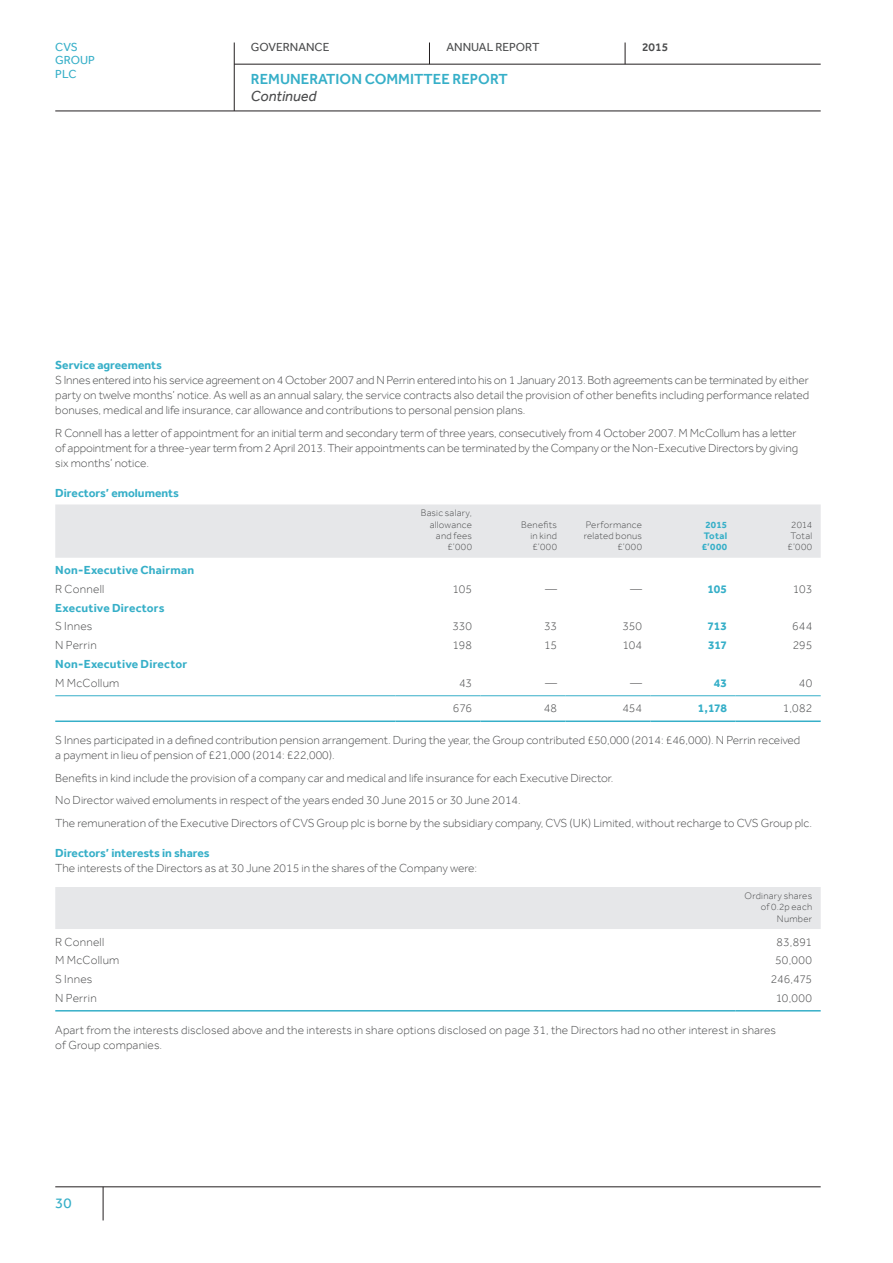
<style>
.page{position:relative;width:893px;height:1263px;background:#fff}
.page>*{position:absolute;margin:0;border:0;box-sizing:border-box;transform-origin:0 0}
.t1{font:500 15px "Effra";color:#36afc8}
.t2{font:italic 15px "Effra";color:#4b4c4d}
.t3{font:15px "Effra";color:#36afc8}
.t4{font:300 12px/15px "Effra";color:#4b4c4d}
.t5{font:700 12px "Effra";color:#36afc8}
.t6{font:300 12px "Effra";letter-spacing:.02em;color:#4b4c4d}
.t7{font:12px "Effra";color:#4b4c4d}
.t8{font:700 12px "Effra";letter-spacing:.02em;color:#36afc8}
.t9{font:12px/13.5px "Effra";color:#36afc8}
.t10{font:500 12px "Effra";color:#4b4c4d}
.t11{font:300 9.75px/11.2px "Effra";letter-spacing:.025em;color:#4b4c4d;text-align:right}
.t12{font:700 9.75px/11.2px "Effra";letter-spacing:.025em;color:#36afc8;text-align:center}
</style>
<div class="page">
<hr style="left:55px;top:111px;width:766px;height:1px;background:#231f20">
<hr style="left:234px;top:64px;width:587px;height:1px;background:#231f20">
<hr style="left:234px;top:43px;width:1px;height:68px;background:#231f20">
<svg style="left:429px;top:43px;width:1px;height:21px"></svg>
<svg style="left:625px;top:43px;width:1px;height:21px"></svg>
<hr style="left:55px;top:1186px;width:766px;height:1px;background:#231f20">
<hr style="left:103px;top:1187px;width:1px;height:33px;background:#231f20">
<div style="left:55px;top:504px;width:766px;height:54px;background:#e6e7e9"></div>
<hr style="left:55px;top:720px;width:340px;height:2px;background:#36afc8">
<hr style="left:395px;top:720px;width:85px;height:2px;background:#36afc8">
<hr style="left:480px;top:720px;width:86px;height:2px;background:#36afc8">
<hr style="left:566px;top:720px;width:85px;height:2px;background:#36afc8">
<hr style="left:651px;top:720px;width:85px;height:2px;background:#36afc8">
<hr style="left:736px;top:720px;width:85px;height:2px;background:#36afc8">
<hr style="left:55px;top:695px;width:340px;height:1px;background:#36afc8">
<hr style="left:395px;top:695px;width:85px;height:1px;background:#36afc8">
<hr style="left:480px;top:695px;width:86px;height:1px;background:#36afc8">
<hr style="left:566px;top:695px;width:85px;height:1px;background:#36afc8">
<hr style="left:651px;top:695px;width:85px;height:1px;background:#36afc8">
<hr style="left:736px;top:695px;width:85px;height:1px;background:#36afc8">
<div style="left:55px;top:887px;width:766px;height:42px;background:#e6e7e9"></div>
<hr style="left:55px;top:1010px;width:681px;height:1px;background:#36afc8">
<hr style="left:736px;top:1010px;width:85px;height:1px;background:#36afc8">
<p class="t9" style="left:55px;top:40px;width:24px">CVS</p>
<p class="t7" style="left:251px;top:40px;width:80px">GOVERNANCE</p>
<p class="t9" style="left:55px;top:53px;width:41px">GROUP<br>PLC</p>
<p class="t7" style="left:446px;top:40px;width:95px">ANNUAL REPORT</p>
<p class="t10" style="left:642px;top:39px;width:28px">2015</p>
<p class="t1" style="left:251px;top:70px;width:258px">REMUNERATION COMMITTEE REPORT</p>
<p class="t2" style="left:251px;top:87px;width:67px">Continued</p>
<p class="t5" style="left:55px;top:358px;width:108px">Service agreements</p>
<p class="t4" style="left:55px;top:373px;width:756px;text-align:justify">S Innes entered into his service agreement on 4 October 2007 and N Perrin entered into his on 1 January 2013. Both agreements can be terminated by either party on twelve months’ notice. As well as an annual salary, the service contracts also detail the provision of other benefits including performance related bonuses, medical and life insurance, car allowance and contributions to personal pension plans.</p>
<p class="t4" style="left:55px;top:425px;width:744px">R Connell has a letter of appointment for an initial term and secondary term of three years, consecutively from 4 October 2007. M McCollum has a letter of appointment for a three-year term from 2 April 2013. Their appointments can be terminated by the Company or the Non-Executive Directors by giving six months’ notice.</p>
<p class="t5" style="left:55px;top:486px;width:125px">Directors’ emoluments</p>
<p class="t11" style="left:421px;top:508px;width:53px">Basic salary, allowance and fees £’000</p>
<p class="t11" style="left:530px;top:519px;width:28px;text-align:justify;text-indent:-9px">Benefits in kind £’000</p>
<p class="t11" style="left:584px;top:519px;width:60px">Performance related bonus £’000</p>
<p class="t12" style="left:702px;top:519px;width:27px">2015<br>Total £’000</p>
<p class="t11" style="left:787px;top:519px;width:26px;text-align:center">2014<br>Total £’000</p>
<p class="t8" style="left:55px;top:563px;width:140px">Non-Executive Chairman</p>
<p class="t6" style="left:55px;top:582px;width:51px">R Connell</p>
<p class="t4" style="left:453px;top:581px;width:21px">105</p>
<p class="t4" style="left:545px;top:581px;width:13px">—</p>
<p class="t4" style="left:630px;top:581px;width:13px">—</p>
<p class="t5" style="left:707px;top:582px;width:21px">105</p>
<p class="t4" style="left:793px;top:581px;width:21px">103</p>
<p class="t5" style="left:55px;top:600px;width:111px">Executive Directors</p>
<p class="t4" style="left:55px;top:619px;width:39px">S Innes</p>
<p class="t4" style="left:452px;top:619px;width:21px">330</p>
<p class="t4" style="left:544px;top:619px;width:14px">33</p>
<p class="t4" style="left:622px;top:619px;width:21px">350</p>
<p class="t5" style="left:707px;top:619px;width:21px">713</p>
<p class="t4" style="left:792px;top:619px;width:21px">644</p>
<p class="t4" style="left:55px;top:638px;width:43px">N Perrin</p>
<p class="t4" style="left:452px;top:638px;width:21px">198</p>
<p class="t4" style="left:544px;top:638px;width:15px">15</p>
<p class="t4" style="left:623px;top:638px;width:21px">104</p>
<p class="t5" style="left:708px;top:638px;width:21px">317</p>
<p class="t4" style="left:793px;top:638px;width:21px">295</p>
<p class="t5" style="left:55px;top:657px;width:133px">Non-Executive Director</p>
<p class="t6" style="left:55px;top:676px;width:66px">M McCollum</p>
<p class="t4" style="left:459px;top:675px;width:14px">43</p>
<p class="t4" style="left:545px;top:675px;width:13px">—</p>
<p class="t4" style="left:630px;top:675px;width:13px">—</p>
<p class="t5" style="left:714px;top:675px;width:15px">43</p>
<p class="t4" style="left:799px;top:675px;width:15px">40</p>
<p class="t4" style="left:453px;top:701px;width:21px">676</p>
<p class="t4" style="left:544px;top:701px;width:15px">48</p>
<p class="t4" style="left:623px;top:701px;width:21px">454</p>
<p class="t5" style="left:698px;top:701px;width:31px">1,178</p>
<p class="t4" style="left:783px;top:701px;width:31px">1,082</p>
<p class="t4" style="left:55px;top:733px;width:747px">S Innes participated in a defined contribution pension arrangement. During the year, the Group contributed £50,000 (2014: £46,000). N Perrin received a payment in lieu of pension of £21,000 (2014: £22,000).</p>
<p class="t4" style="left:55px;top:767px;width:758px;line-height:22.5px">Benefits in kind include the provision of a company car and medical and life insurance for each Executive Director.<br>No Director waived emoluments in respect of the years ended 30 June 2015 or 30 June 2014.<br>The remuneration of the Executive Directors of CVS Group plc is borne by the subsidiary company, CVS (UK) Limited, without recharge to CVS Group plc.</p>
<p class="t5" style="left:55px;top:846px;width:156px">Directors’ interests in shares</p>
<p class="t4" style="left:55px;top:860px;width:423px">The interests of the Directors as at 30 June 2015 in the shares of the Company were:</p>
<p class="t11" style="left:745px;top:890px;width:69px">Ordinary shares of 0.2p each<br>Number</p>
<p class="t6" style="left:55px;top:935px;width:51px">R Connell</p>
<p class="t4" style="left:777px;top:934px;width:37px">83,891</p>
<p class="t6" style="left:55px;top:953px;width:66px">M McCollum</p>
<p class="t4" style="left:775px;top:953px;width:38px">50,000</p>
<p class="t4" style="left:55px;top:971px;width:39px">S Innes</p>
<p class="t4" style="left:771px;top:971px;width:43px">246,475</p>
<p class="t4" style="left:55px;top:990px;width:43px">N Perrin</p>
<p class="t4" style="left:776px;top:990px;width:38px">10,000</p>
<p class="t4" style="left:55px;top:1022px;width:722px">Apart from the interests disclosed above and the interests in share options disclosed on page 31, the Directors had no other interest in shares of Group companies.</p>
<p class="t3" style="left:55px;top:1195px;width:18px">30</p>
</div>
